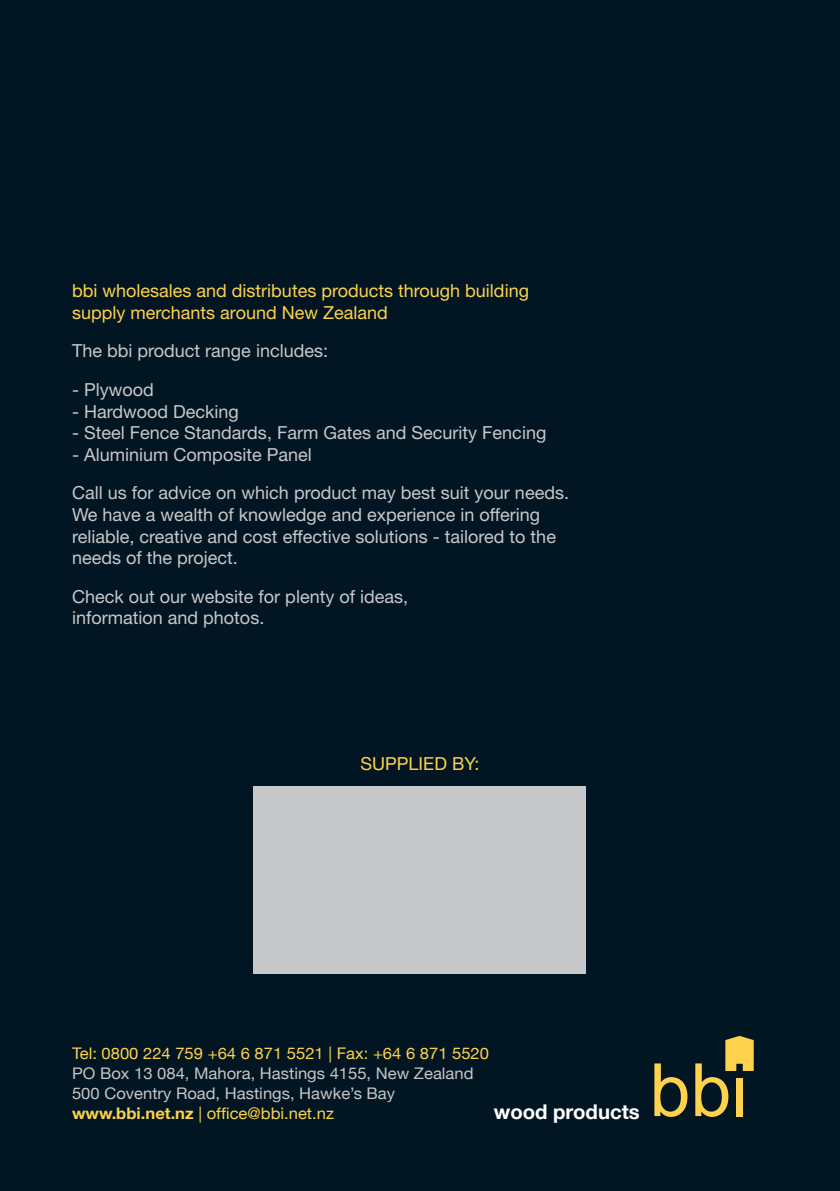
<style>
.page{position:relative;width:840px;height:1191px;background:#fff}
.page>*{position:absolute;margin:0;border:0;box-sizing:border-box;transform-origin:0 0}
.t1{font:700 20.2px "Helvetica Neue";color:#fff}
.t2{font:18px/21.6px "Helvetica Neue LT Std";color:#c7c8ca}
.t3{font:18px/21.6px "Helvetica Neue LT Std";color:#fed24c}
.t4{font:16px/20px "Helvetica Neue";color:#c6c6c7;scale:1.04 1}
.t5{font:16px "Helvetica Neue";color:#fed24c;scale:1.04 1}
.s1{font-weight:700;color:#fed24c}
.s2{color:#fed24c}
</style>
<div class="page">
<div style="left:0;top:0;width:839px;height:1191px;background:#011622"></div>
<div style="left:253px;top:786px;width:333px;height:188px;background:#c7c8ca"></div>
<svg style="left:654px;top:1063px;width:33px;height:54px"></svg>
<svg style="left:695px;top:1035px;width:58px;height:82px"></svg>
<p class="t3" style="left:72px;top:280px;width:458px">bbi wholesales and distributes products through building supply merchants around New Zealand</p>
<p class="t2" style="left:72px;top:340px;width:257px">The bbi product range includes:</p>
<p class="t2" style="left:72px;top:378px;width:83px">- Plywood</p>
<p class="t2" style="left:72px;top:400px;width:168px">- Hardwood Decking</p>
<p class="t2" style="left:72px;top:422px;width:475px">- Steel Fence Standards, Farm Gates and Security Fencing</p>
<p class="t2" style="left:72px;top:435px;width:498px;line-height:38.6px">- Aluminium Composite Panel<br>Call us for advice on which product may best suit your needs.</p>
<p class="t2" style="left:72px;top:503px;width:485px">We have a wealth of knowledge and experience in offering reliable, creative and cost effective solutions - tailored to the needs of the project.</p>
<p class="t2" style="left:72px;top:585px;width:337px">Check out our website for plenty of ideas, information and photos.</p>
<p class="t3" style="left:360px;top:752px;width:120px">SUPPLIED BY:</p>
<p class="t5" style="left:72px;top:1041px;width:402px">Tel: 0800 224 759 +64 6 871 5521 | Fax: +64 6 871 5520</p>
<p class="t4" style="left:72px;top:1063px;width:387px">PO Box 13 084, Mahora, Hastings 4155, New Zealand<br>500 Coventry Road, Hastings, Hawke’s Bay <span class="s1">www.bbi.net.nz</span> <span class="s2">| office@bbi.net.nz</span></p>
<p class="t1" style="left:493px;top:1096px;width:147px">wood products</p>
</div>
